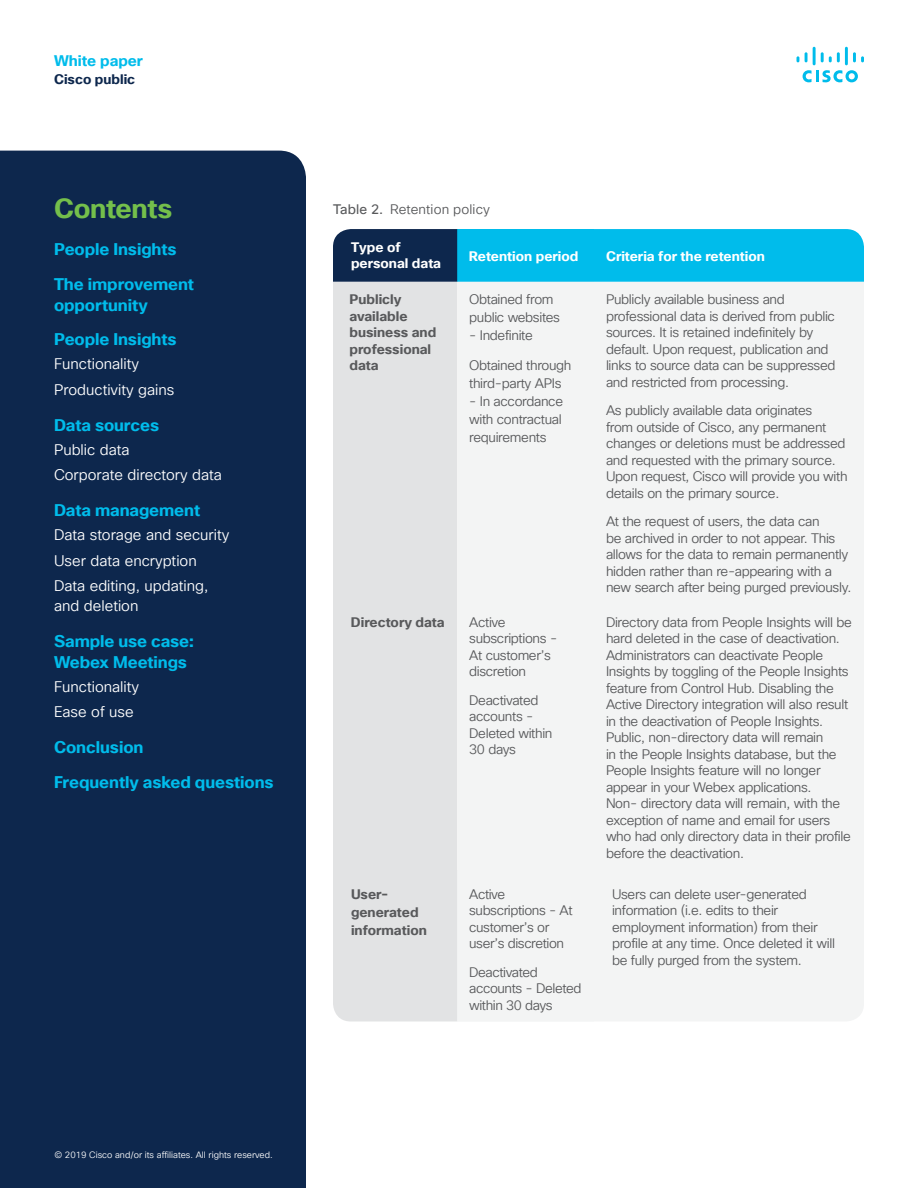
<style>
.page{position:relative;width:918px;height:1188px;background:#fff}
.page>*{position:absolute;margin:0;border:0;box-sizing:border-box;transform-origin:0 0}
.t1{font:700 27px "Cisco Sans TT";letter-spacing:-.01em;color:#74bf4b}
.t2{font:700 16.5px/34.5px "Cisco Sans TT";letter-spacing:-.005em;color:#00bceb}
.t3{font:15px/25.5px "Cisco Sans TT Light";color:#fff}
.t4{font:700 15px "Cisco Sans TT";color:#00bceb}
.t5{font:13.5px/16.5px "Cisco Sans TT Light";letter-spacing:-.025em;color:#58595b}
.t6{font:700 13.5px/16.5px "Cisco Sans TT";color:#58595b}
.t7{font:700 13.5px/16.5px "Cisco Sans TT";color:#fff}
.t8{font:13.5px "Cisco Sans TT Light";letter-spacing:.01em;color:#58595b}
.t9{font:700 13.5px "Cisco Sans TT";color:#0d274d}
.t10{font:9px "Cisco Sans TT Light";color:#fff}
.s1{font-family:"Cisco Sans TT"}
</style>
<div class="page">
<div style="left:0;top:151px;width:306px;height:1037px;background:#0d274d"></div>
<svg style="left:803px;top:70px;width:55px;height:12px"></svg>
<svg style="left:797px;top:56px;width:2px;height:6px"></svg>
<svg style="left:805px;top:52px;width:3px;height:10px"></svg>
<hr style="left:813px;top:47px;width:3px;height:18px;background:#00bceb">
<svg style="left:821px;top:52px;width:19px;height:10px"></svg>
<hr style="left:845px;top:47px;width:3px;height:18px;background:#00bceb">
<svg style="left:853px;top:52px;width:11px;height:10px"></svg>
<div style="left:457px;top:229px;width:137px;height:53px;background:#00bceb"></div>
<div style="left:333px;top:282px;width:124px;height:588px;background:#e2e3e4"></div>
<div style="left:457px;top:282px;width:407px;height:739px;background:#f3f4f4"></div>
<div style="left:333px;top:229px;width:124px;height:53px;background:#0d274d"></div>
<div style="left:594px;top:229px;width:270px;height:53px;background:#00bceb"></div>
<div style="left:333px;top:870px;width:124px;height:151px;background:#e2e3e4"></div>
<div style="left:594px;top:870px;width:270px;height:151px;background:#f3f4f4"></div>
<p class="t4" style="left:54px;top:50px;width:90px">White paper</p>
<p class="t9" style="left:54px;top:70px;width:83px">Cisco public</p>
<h1 class="t1" style="left:54px;top:190px;width:120px">Contents</h1>
<p class="t2" style="left:54px;top:232px;width:141px">People Insights<br>The improvement</p>
<p class="t2" style="left:54px;top:288px;width:124px">opportunity<br>People Insights</p>
<p class="t3" style="left:54px;top:351px;width:122px">Functionality<br>Productivity gains</p>
<p class="t2" style="left:54px;top:408px;width:107px">Data sources</p>
<p class="t3" style="left:54px;top:437px;width:169px">Public data<br>Corporate directory data</p>
<p class="t2" style="left:54px;top:493px;width:148px">Data management</p>
<p class="t3" style="left:54px;top:522px;width:177px">Data storage and security<br>User data encryption<br>Data editing, updating,</p>
<p class="t3" style="left:54px;top:593px;width:86px">and deletion</p>
<p class="t2" style="left:54px;top:631px;width:141px;line-height:21px">Sample use case:<br>Webex Meetings</p>
<p class="t3" style="left:54px;top:674px;width:87px">Functionality<br>Ease of use</p>
<p class="t2" style="left:54px;top:730px;width:221px">Conclusion<br>Frequently asked questions</p>
<p class="t10" style="left:54px;top:1149px;width:220px">© 2019 Cisco and/or its affiliates. All rights reserved.</p>
<p class="t8" style="left:333px;top:201px;width:159px"><span class="s1">Table 2.</span> Retention policy</p>
<p class="t7" style="left:351px;top:239px;width:92px">Type of personal data</p>
<p class="t7" style="left:469px;top:248px;width:111px">Retention period</p>
<p class="t7" style="left:606px;top:248px;width:160px">Criteria for the retention</p>
<p class="t6" style="left:350px;top:292px;width:88px">Publicly available business and professional data</p>
<p class="t5" style="left:469px;top:291px;width:92px;line-height:18px">Obtained from public websites</p>
<p class="t5" style="left:606px;top:292px;width:231px">Publicly available business and professional data is derived from public sources. It is retained indefinitely by default. Upon request, publication and links to source data can be suppressed and restricted from processing.</p>
<p class="t5" style="left:606px;top:403px;width:243px">As publicly available data originates<br>from outside of Cisco, any permanent changes or deletions must be addressed and requested with the primary source.<br>Upon request, Cisco will provide you with details on the primary source.</p>
<p class="t5" style="left:606px;top:514px;width:247px">At the request of users, the data can<br>be archived in order to not appear. This allows for the data to remain permanently hidden rather than re-appearing with a new search after being purged previously.</p>
<p class="t5" style="left:469px;top:328px;width:65px">- Indefinite</p>
<p class="t5" style="left:469px;top:357px;width:104px;line-height:18px">Obtained through third-party APIs</p>
<p class="t5" style="left:469px;top:393px;width:95px;line-height:18px;text-align:justify">- In accordance with contractual requirements</p>
<p class="t6" style="left:351px;top:614px;width:95px">Directory data</p>
<p class="t5" style="left:469px;top:614px;width:90px">Active subscriptions -<br>At customer’s discretion</p>
<p class="t5" style="left:469px;top:692px;width:85px">Deactivated accounts -<br>Deleted within<br>30 days</p>
<p class="t6" style="left:351px;top:885px;width:77px;line-height:18px">User&shy;generated information</p>
<p class="t5" style="left:469px;top:886px;width:105px">Active subscriptions - At customer’s or user’s discretion</p>
<p class="t5" style="left:469px;top:964px;width:114px">Deactivated accounts - Deleted within 30 days</p>
<p class="t5" style="left:606px;top:614px;width:247px">Directory data from People Insights will be hard deleted in the case of deactivation.<br>Administrators can deactivate People Insights by toggling of the People Insights feature from Control Hub. Disabling the Active Directory integration will also result in the deactivation of People Insights.<br>Public, non-directory data will remain<br>in the People Insights database, but the People Insights feature will no longer appear in your Webex applications.<br>Non- directory data will remain, with the exception of name and email for users who had only directory data in their profile before the deactivation.</p>
<p class="t5" style="left:612px;top:886px;width:225px">Users can delete user-generated information (i.e. edits to their employment information) from their profile at any time. Once deleted it will be fully purged from the system.</p>
</div>
